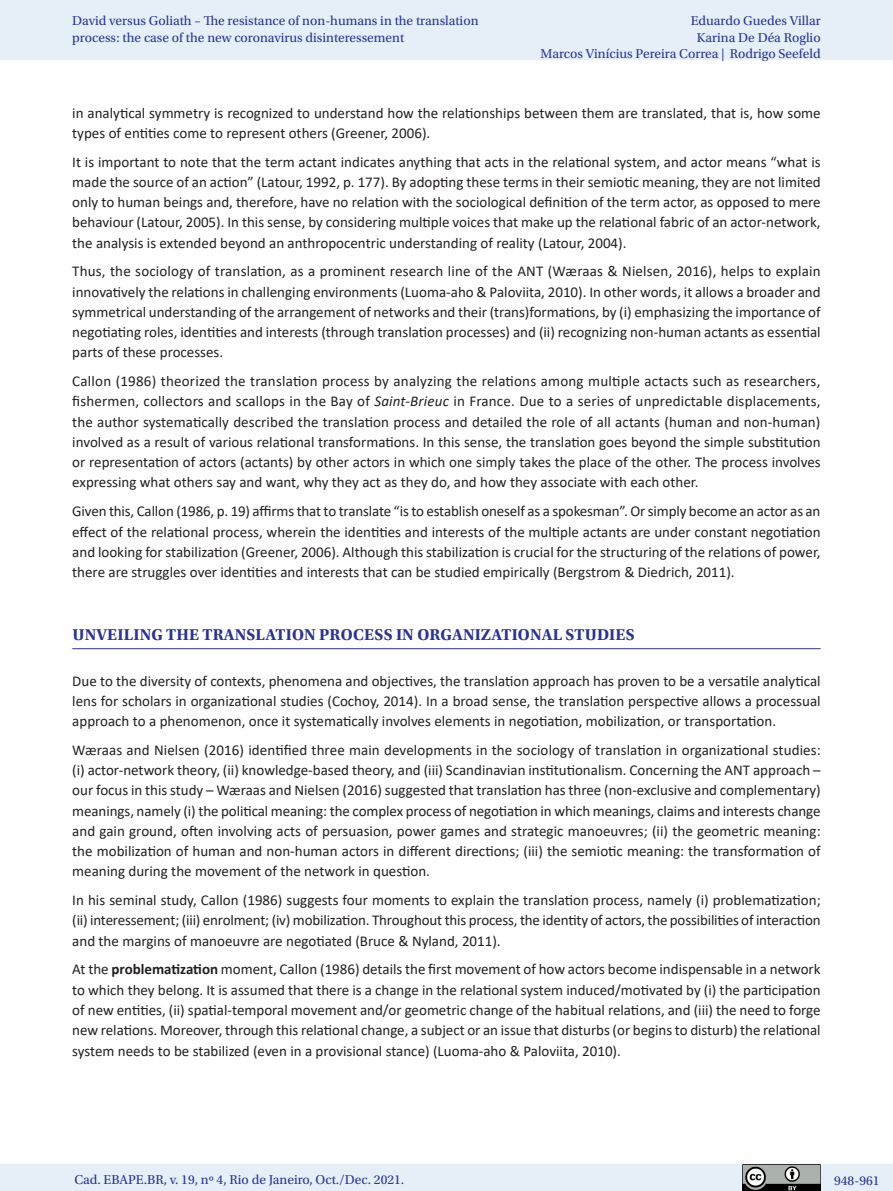
<style>
.page{position:relative;width:893px;height:1191px;background:#fff}
.page>*{position:absolute;margin:0;border:0;box-sizing:border-box;transform-origin:0 0}
._07_1_sub_1{font:700 16.5px "Utopia Std";letter-spacing:.01em;color:#2b3393}
._06_0_texto{font:15px/20.2px "Calibri";color:#231f20;text-align:justify}
.t1{font:13.5px/16.5px "Utopia Std";color:#2b3393}
.s1{font-style:italic}
.s2{font-weight:700}
</style>
<div class="page">
<div style="left:0;top:0;width:893px;height:60px;background:#e4eff8"></div>
<div style="left:0;top:1164px;width:893px;height:27px;background:#e4eff8"></div>
<img style="left:743px;top:1164px;width:78px;height:27px">
<hr style="left:72px;top:648px;width:749px;height:1px;background:#2b3393">
<p class="t1" style="left:72px;top:13px;width:408px">David versus Goliath – The resistance of non-humans in the translation process: the case of the new coronavirus disinteressement</p>
<p class="t1" style="left:541px;top:13px;width:282px;text-align:right">Eduardo Guedes Villar<br>Karina De Déa Roglio<br>Marcos Vinícius Pereira Correa | Rodrigo Seefeld</p>
<p class="_06_0_texto" style="left:72px;top:102px;width:750px">in analytical symmetry is recognized to understand how the relationships between them are translated, that is, how some types of entities come to represent others (Greener, 2006).</p>
<p class="_06_0_texto" style="left:72px;top:151px;width:750px">It is important to note that the term actant indicates anything that acts in the relational system, and actor means “what is made the source of an action” (Latour, 1992, p. 177). By adopting these terms in their semiotic meaning, they are not limited only to human beings and, therefore, have no relation with the sociological definition of the term actor, as opposed to mere behaviour (Latour, 2005). In this sense, by considering multiple voices that make up the relational fabric of an actor-network, the analysis is extended beyond an anthropocentric understanding of reality (Latour, 2004).</p>
<p class="_06_0_texto" style="left:72px;top:261px;width:750px">Thus, the sociology of translation, as a prominent research line of the ANT (Wæraas &amp; Nielsen, 2016), helps to explain innovatively the relations in challenging environments (Luoma-aho &amp; Paloviita, 2010). In other words, it allows a broader and symmetrical understanding of the arrangement of networks and their (trans)formations, by (i) emphasizing the importance of negotiating roles, identities and interests (through translation processes) and (ii) recognizing non-human actants as essential parts of these processes.</p>
<p class="_06_0_texto" style="left:72px;top:371px;width:750px">Callon (1986) theorized the translation process by analyzing the relations among multiple actacts such as researchers, fishermen, collectors and scallops in the Bay of <span class="s1">Saint-Brieuc</span> in France. Due to a series of unpredictable displacements, the author systematically described the translation process and detailed the role of all actants (human and non-human) involved as a result of various relational transformations. In this sense, the translation goes beyond the simple substitution or representation of actors (actants) by other actors in which one simply takes the place of the other. The process involves expressing what others say and want, why they act as they do, and how they associate with each other.</p>
<p class="_06_0_texto" style="left:72px;top:501px;width:750px">Given this, Callon (1986, p. 19) affirms that to translate “is to establish oneself as a spokesman”. Or simply become an actor as an effect of the relational process, wherein the identities and interests of the multiple actants are under constant negotiation and looking for stabilization (Greener, 2006). Although this stabilization is crucial for the structuring of the relations of power, there are struggles over identities and interests that can be studied empirically (Bergstrom &amp; Diedrich, 2011).</p>
<p class="_07_1_sub_1" style="left:72px;top:625px;width:564px">UNVEILING THE TRANSLATION PROCESS IN ORGANIZATIONAL STUDIES</p>
<p class="_06_0_texto" style="left:72px;top:670px;width:750px">Due to the diversity of contexts, phenomena and objectives, the translation approach has proven to be a versatile analytical lens for scholars in organizational studies (Cochoy, 2014). In a broad sense, the translation perspective allows a processual approach to a phenomenon, once it systematically involves elements in negotiation, mobilization, or transportation.</p>
<p class="_06_0_texto" style="left:72px;top:739px;width:750px">Wæraas and Nielsen (2016) identified three main developments in the sociology of translation in organizational studies: (i) actor-network theory, (ii) knowledge-based theory, and (iii) Scandinavian institutionalism. Concerning the ANT approach – our focus in this study – Wæraas and Nielsen (2016) suggested that translation has three (non-exclusive and complementary) meanings, namely (i) the political meaning: the complex process of negotiation in which meanings, claims and interests change and gain ground, often involving acts of persuasion, power games and strategic manoeuvres; (ii) the geometric meaning: the mobilization of human and non-human actors in different directions; (iii) the semiotic meaning: the transformation of meaning during the movement of the network in question.</p>
<p class="_06_0_texto" style="left:72px;top:889px;width:750px">In his seminal study, Callon (1986) suggests four moments to explain the translation process, namely (i) problematization; (ii) interessement; (iii) enrolment; (iv) mobilization. Throughout this process, the identity of actors, the possibilities of interaction and the margins of manoeuvre are negotiated (Bruce &amp; Nyland, 2011).</p>
<p class="_06_0_texto" style="left:72px;top:959px;width:750px">At the <span class="s2">problematization</span> moment, Callon (1986) details the first movement of how actors become indispensable in a network to which they belong. It is assumed that there is a change in the relational system induced/motivated by (i) the participation of new entities, (ii) spatial-temporal movement and/or geometric change of the habitual relations, and (iii) the need to forge new relations. Moreover, through this relational change, a subject or an issue that disturbs (or begins to disturb) the relational system needs to be stabilized (even in a provisional stance) (Luoma-aho &amp; Paloviita, 2010).</p>
<p class="t1" style="left:74px;top:1171px;width:332px">Cad. EBAPE.BR, v. 19, nº 4, Rio de Janeiro, Oct./Dec. 2021.</p>
<p class="t1" style="left:834px;top:1172px;width:47px">948-961</p>
</div>
